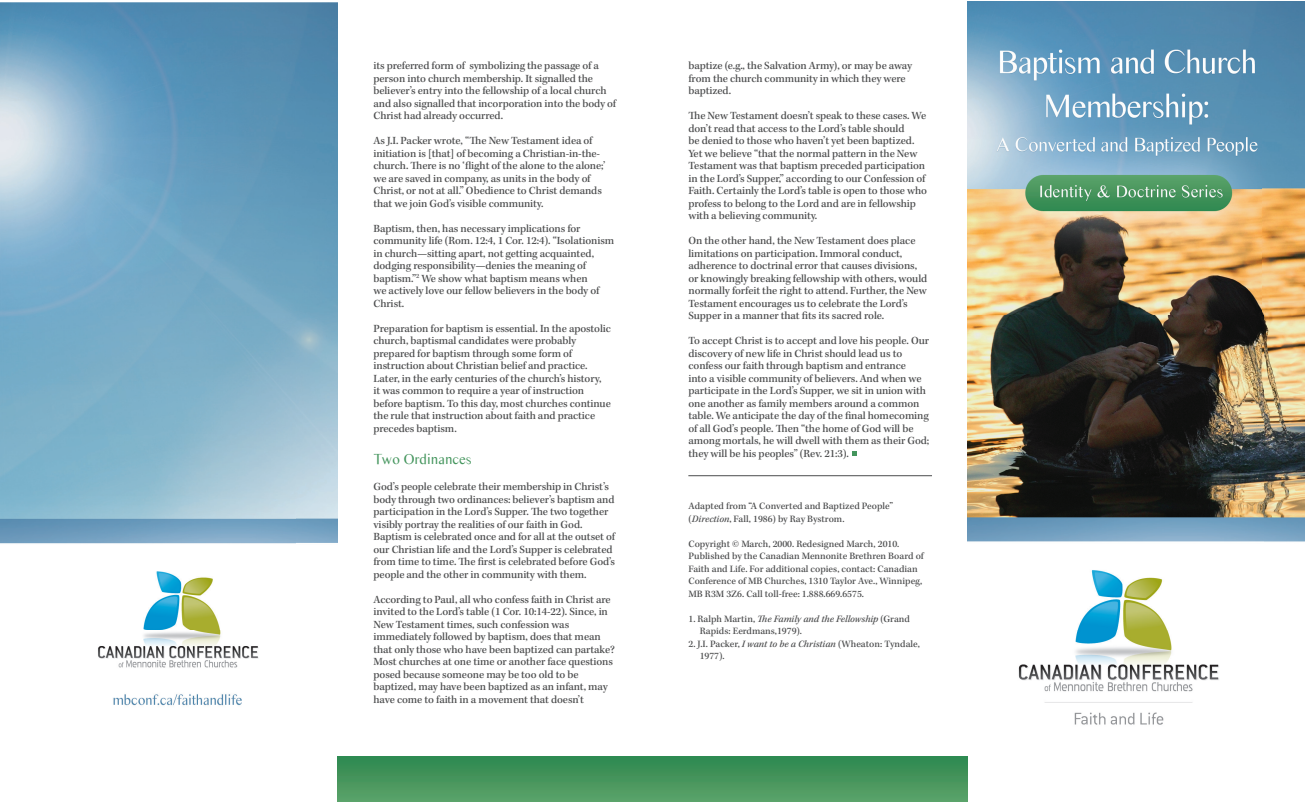
<style>
.page{position:relative;width:1305px;height:810px;background:#fff}
.page>*{position:absolute;margin:0;border:0;box-sizing:border-box;transform-origin:0 0}
.t1{font:15px "Times Sans Serif";color:#44955d}
.t2{font:500 11.25px/12.5px "Kepler Std";letter-spacing:-.01em;color:#4b4c4d}
.t3{font:500 10px/12.5px "Kepler Std";color:#4b4c4d}
.s1{font-style:italic}
</style>
<div class="page">
<img style="left:968px;top:1px;width:337px;height:724px">
<img style="left:0;top:3px;width:338px;height:799px">
<svg style="left:852px;top:451px;width:5px;height:5px"></svg>
<img style="left:338px;top:757px;width:630px;height:45px">
<hr style="left:688px;top:475px;width:244px;height:1px;background:#4b4c4d">
<p class="t2" style="left:373px;top:60px;width:244px">its preferred form of symbolizing the passage of a person into church membership. It signalled the believer’s entry into the fellowship of a local church and also signalled that incorporation into the body of Christ had already occurred.</p>
<p class="t2" style="left:373px;top:135px;width:234px">As J.I. Packer wrote, “The New Testament idea of initiation is [that] of becoming a Christian-in-the&shy;church. There is no ‘flight of the alone to the alone;’ we are saved in company, as units in the body of Christ, or not at all.” Obedience to Christ demands that we join God’s visible community.</p>
<p class="t2" style="left:373px;top:222px;width:242px">Baptism, then, has necessary implications for community life (Rom. 12:4, 1 Cor. 12:4). “Isolationism in church—sitting apart, not getting acquainted, dodging responsibility—denies the meaning of baptism.”<sup>2</sup> We show what baptism means when<br>we actively love our fellow believers in the body of Christ.</p>
<p class="t2" style="left:374px;top:322px;width:239px">Preparation for baptism is essential. In the apostolic church, baptismal candidates were probably prepared for baptism through some form of instruction about Christian belief and practice.<br>Later, in the early centuries of the church’s history, it was common to require a year of instruction before baptism. To this day, most churches continue the rule that instruction about faith and practice precedes baptism.</p>
<h1 class="t1" style="left:373px;top:449px;width:100px">Two Ordinances</h1>
<p class="t2" style="left:373px;top:481px;width:243px">God’s people celebrate their membership in Christ’s body through two ordinances: believer’s baptism and participation in the Lord’s Supper. The two together visibly portray the realities of our faith in God.<br>Baptism is celebrated once and for all at the outset of our Christian life and the Lord’s Supper is celebrated from time to time. The first is celebrated before God’s people and the other in community with them.</p>
<p class="t2" style="left:373px;top:594px;width:243px">According to Paul, all who confess faith in Christ are invited to the Lord’s table (1 Cor. 10:14-22). Since, in New Testament times, such confession was immediately followed by baptism, does that mean that only those who have been baptized can partake?<br>Most churches at one time or another face questions posed because someone may be too old to be baptized, may have been baptized as an infant, may have come to faith in a movement that doesn’t</p>
<p class="t2" style="left:688px;top:60px;width:225px">baptize (e.g., the Salvation Army), or may be away from the church community in which they were baptized.</p>
<p class="t2" style="left:688px;top:110px;width:240px">The New Testament doesn’t speak to these cases. We don’t read that access to the Lord’s table should<br>be denied to those who haven’t yet been baptized.<br>Yet we believe “that the normal pattern in the New Testament was that baptism preceded participation in the Lord’s Supper,” according to our Confession of Faith. Certainly the Lord’s table is open to those who profess to belong to the Lord and are in fellowship with a believing community.</p>
<p class="t2" style="left:688px;top:235px;width:240px">On the other hand, the New Testament does place limitations on participation. Immoral conduct, adherence to doctrinal error that causes divisions, or knowingly breaking fellowship with others, would normally forfeit the right to attend. Further, the New Testament encourages us to celebrate the Lord’s Supper in a manner that fits its sacred role.</p>
<p class="t2" style="left:688px;top:335px;width:242px">To accept Christ is to accept and love his people. Our discovery of new life in Christ should lead us to confess our faith through baptism and entrance<br>into a visible community of believers. And when we participate in the Lord’s Supper, we sit in union with one another as family members around a common table. We anticipate the day of the final homecoming of all God’s people. Then “the home of God will be among mortals, he will dwell with them as their God; they will be his peoples” (Rev. 21:3).</p>
<p class="t3" style="left:688px;top:500px;width:206px">Adapted from “A Converted and Baptized People” (<span class="s1">Direction</span>, Fall, 1986) by Ray Bystrom.</p>
<p class="t3" style="left:688px;top:538px;width:237px">Copyright © March, 2000. Redesigned March, 2010.<br>Published by the Canadian Mennonite Brethren Board of Faith and Life. For additional copies, contact: Canadian Conference of MB Churches, 1310 Taylor Ave., Winnipeg, MB R3M 3Z6. Call toll-free: 1.888.669.6575.</p>
<p class="t3" style="left:700px;top:613px;width:212px;text-indent:-11px">1. Ralph Martin, <span class="s1">e Family and the Fellowship</span> (Grand<br>Rapids: Eerdmans,1979).</p>
<p class="t3" style="left:700px;top:638px;width:222px;text-indent:-11px">2. J.I. Packer, <span class="s1">I want to be a Christian</span> (Wheaton: Tyndale,<br>1977).</p>
</div>
